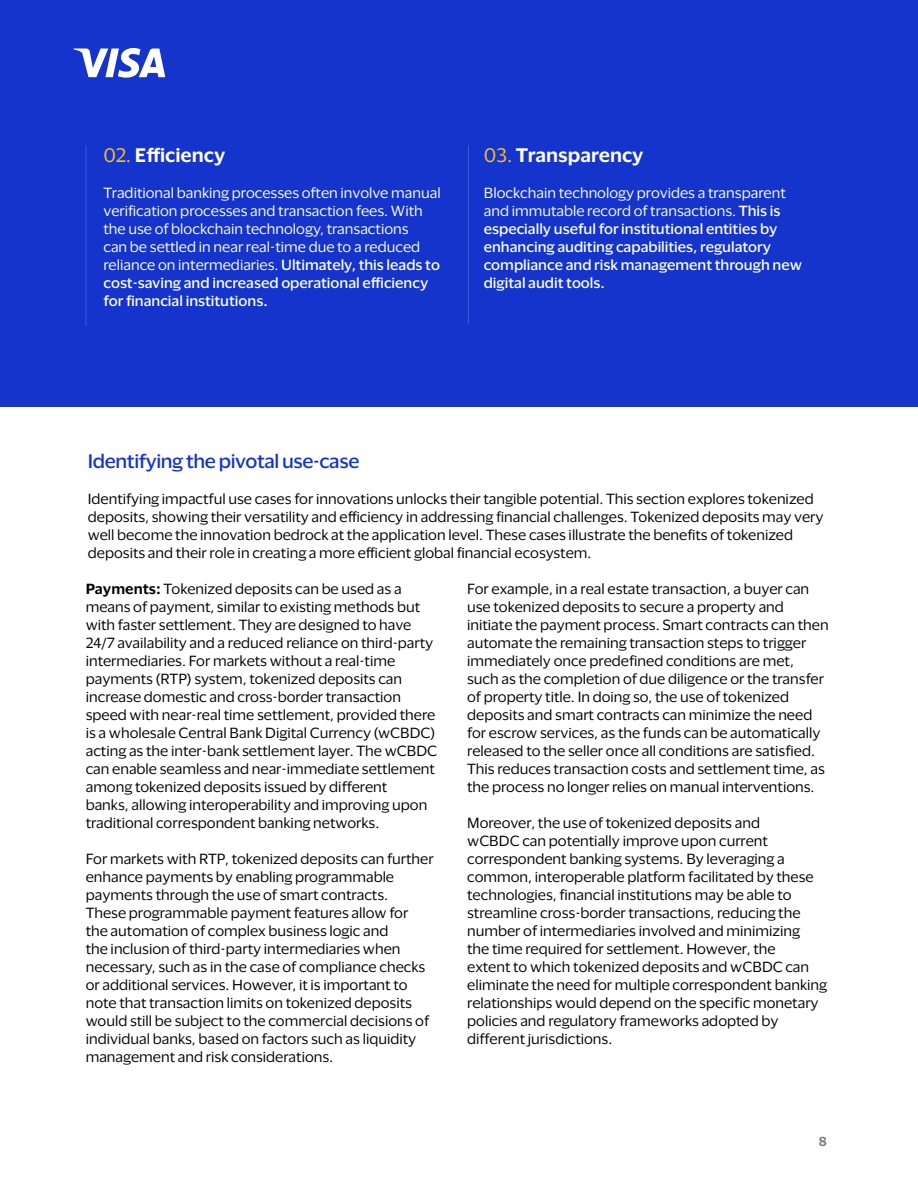
<style>
.page{position:relative;width:918px;height:1188px;background:#fff}
.page>*{position:absolute;margin:0;border:0;box-sizing:border-box;transform-origin:0 0}
.t1{font:500 18px "Visa Dialect";letter-spacing:-.02em;color:#1434cb}
.t2{font:600 18px "Visa Dialect";color:#fff}
.t3{font:13.5px/18px "Visa Dialect";color:#000}
.t4{font:13.5px/18px "Visa Dialect";color:#fff}
.t5{font:500 13.5px/18px "Visa Dialect";color:#fff}
.t6{font:600 12px "Visa Dialect";color:#000}
.s1{font-weight:400;color:#fbc118}
.s2{font-weight:500}
.s3{font-weight:400}
.s4{font-weight:600}
</style>
<div class="page">
<div style="left:0;top:0;width:918px;height:406px;background:#1434cb"></div>
<svg style="left:73px;top:48px;width:92px;height:30px"></svg>
<hr style="left:86px;top:145px;width:1px;height:181px;background:#fff">
<hr style="left:468px;top:145px;width:1px;height:179px;background:#fff">
<p class="t2" style="left:104px;top:141px;width:123px"><span class="s1">02.</span> Efficiency</p>
<p class="t2" style="left:484px;top:141px;width:161px"><span class="s1">03.</span> Transparency</p>
<p class="t4" style="left:103px;top:183px;width:339px">Traditional banking processes often involve manual verification processes and transaction fees. With the use of blockchain technology, transactions<br>can be settled in near real-time due to a reduced reliance on intermediaries. <span class="s2">Ultimately, this leads to cost-saving and increased operational efficiency for financial institutions.</span></p>
<p class="t5" style="left:484px;top:183px;width:320px"><span class="s3">Blockchain technology provides a transparent and immutable record of transactions.</span> This is especially useful for institutional entities by enhancing auditing capabilities, regulatory compliance and risk management through new digital audit tools.</p>
<h3 class="t1" style="left:88px;top:447px;width:273px">Identifying the pivotal use-case</h3>
<p class="t3" style="left:88px;top:489px;width:737px">Identifying impactful use cases for innovations unlocks their tangible potential. This section explores tokenized deposits, showing their versatility and efficiency in addressing financial challenges. Tokenized deposits may very well become the innovation bedrock at the application level. These cases illustrate the benefits of tokenized deposits and their role in creating a more efficient global financial ecosystem.</p>
<p class="t3" style="left:86px;top:579px;width:353px"><span class="s4">Payments:</span> Tokenized deposits can be used as a means of payment, similar to existing methods but with faster settlement. They are designed to have 24/7 availability and a reduced reliance on third-party intermediaries. For markets without a real-time payments (RTP) system, tokenized deposits can increase domestic and cross-border transaction speed with near-real time settlement, provided there is a wholesale Central Bank Digital Currency (wCBDC) acting as the inter-bank settlement layer. The wCBDC can enable seamless and near-immediate settlement among tokenized deposits issued by different<br>banks, allowing interoperability and improving upon traditional correspondent banking networks.</p>
<p class="t3" style="left:86px;top:849px;width:350px">For markets with RTP, tokenized deposits can further enhance payments by enabling programmable payments through the use of smart contracts.<br>These programmable payment features allow for the automation of complex business logic and<br>the inclusion of third-party intermediaries when necessary, such as in the case of compliance checks or additional services. However, it is important to note that transaction limits on tokenized deposits would still be subject to the commercial decisions of individual banks, based on factors such as liquidity management and risk considerations.</p>
<p class="t3" style="left:467px;top:579px;width:363px">For example, in a real estate transaction, a buyer can use tokenized deposits to secure a property and initiate the payment process. Smart contracts can then automate the remaining transaction steps to trigger immediately once predefined conditions are met, such as the completion of due diligence or the transfer of property title. In doing so, the use of tokenized deposits and smart contracts can minimize the need for escrow services, as the funds can be automatically released to the seller once all conditions are satisfied.<br>This reduces transaction costs and settlement time, as the process no longer relies on manual interventions.</p>
<p class="t3" style="left:467px;top:813px;width:361px">Moreover, the use of tokenized deposits and<br>wCBDC can potentially improve upon current correspondent banking systems. By leveraging a common, interoperable platform facilitated by these technologies, financial institutions may be able to streamline cross-border transactions, reducing the number of intermediaries involved and minimizing<br>the time required for settlement. However, the<br>extent to which tokenized deposits and wCBDC can eliminate the need for multiple correspondent banking relationships would depend on the specific monetary policies and regulatory frameworks adopted by different jurisdictions.</p>
<p class="t6" style="left:819px;top:1132px;width:10px">8</p>
</div>
